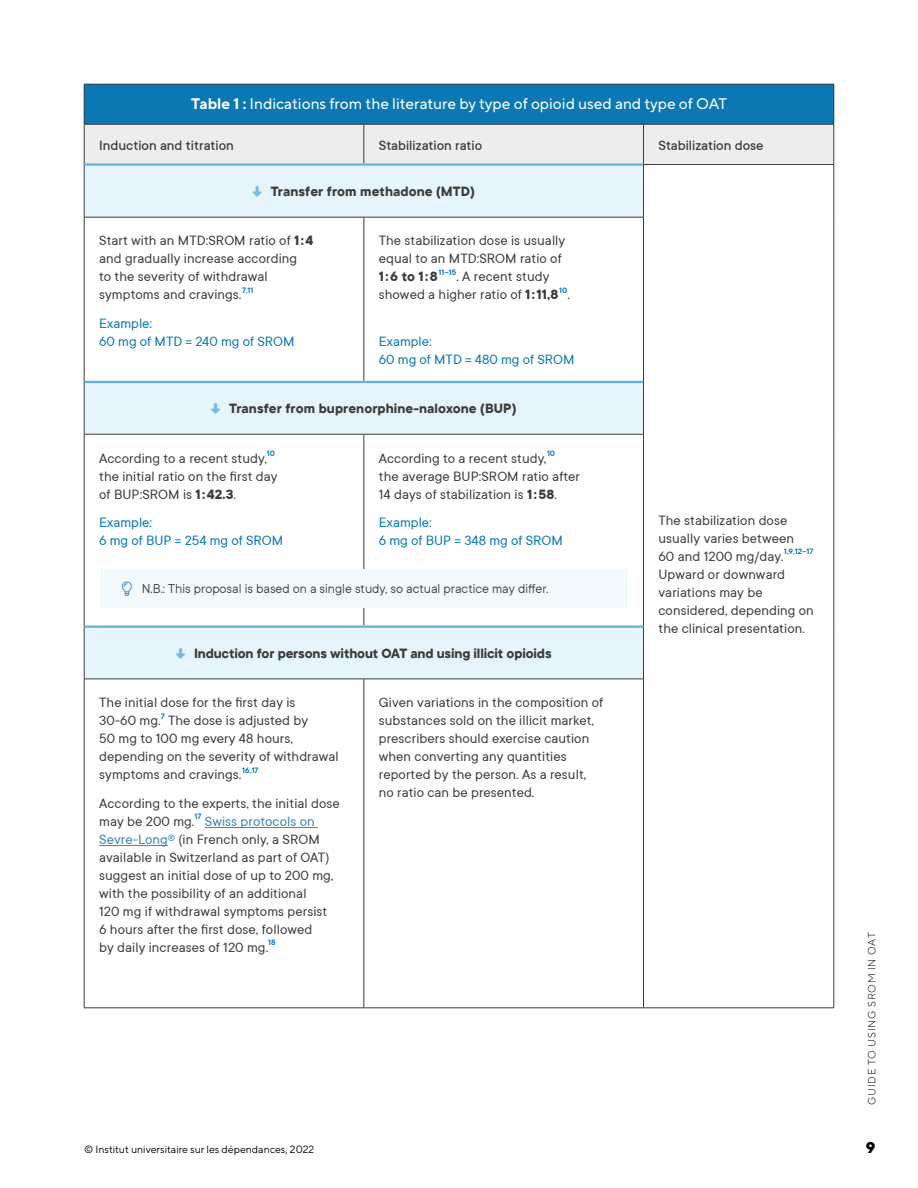
<style>
.page{position:relative;width:918px;height:1188px;background:#fff}
.page>*{position:absolute;margin:0;border:0;box-sizing:border-box;transform-origin:0 0}
.t1{font:15.3px "TT Norms Pro";color:#fff}
.t2{font:800 15.3px "TT Norms Pro";color:#000}
.t3{font:15px/18px "TT Commons";letter-spacing:.005em;color:#3c3c3b}
.t4{font:700 15px "TT Commons";letter-spacing:.005em;color:#3c3c3b}
.t5{font:15px/18px "TT Commons";color:#0b78b3}
.t6{font:500 15px "TT Commons";color:#3c3c3b}
.t7{font:14.25px "TT Commons";color:#3c3c3b}
.t8{font:10.5px "TT Norms Pro";color:#000}
.t9{font:300 10.5px "TT Norms Pro";letter-spacing:.07em;color:#000}
.s1{font-weight:700}
.s2{color:#3b83ba}
</style>
<div class="page">
<div style="left:84px;top:84px;width:750px;height:40px;background:#0b78b3"></div>
<div style="left:85px;top:125px;width:749px;height:39px;background:#ededed"></div>
<svg style="left:85px;top:166px;width:558px;height:513px"></svg>
<hr style="left:834px;top:165px;width:1px;height:52px;background:#3c3c3b">
<hr style="left:834px;top:217px;width:1px;height:165px;background:#3c3c3b">
<hr style="left:834px;top:382px;width:1px;height:52px;background:#3c3c3b">
<hr style="left:834px;top:434px;width:1px;height:193px;background:#3c3c3b">
<hr style="left:834px;top:627px;width:1px;height:52px;background:#3c3c3b">
<hr style="left:834px;top:679px;width:1px;height:329px;background:#3c3c3b">
<hr style="left:644px;top:1008px;width:190px;height:1px;background:#3c3c3b">
<hr style="left:84px;top:217px;width:1px;height:165px;background:#3c3c3b">
<hr style="left:364px;top:217px;width:1px;height:164px;background:#3c3c3b">
<hr style="left:643px;top:217px;width:1px;height:165px;background:#3c3c3b">
<hr style="left:84px;top:434px;width:1px;height:193px;background:#3c3c3b">
<hr style="left:364px;top:434px;width:1px;height:192px;background:#3c3c3b">
<hr style="left:643px;top:434px;width:1px;height:193px;background:#3c3c3b">
<hr style="left:84px;top:679px;width:1px;height:329px;background:#3c3c3b">
<hr style="left:364px;top:679px;width:1px;height:329px;background:#3c3c3b">
<hr style="left:643px;top:679px;width:1px;height:329px;background:#3c3c3b">
<hr style="left:84px;top:1008px;width:280px;height:1px;background:#3c3c3b">
<hr style="left:364px;top:1008px;width:279px;height:1px;background:#3c3c3b">
<hr style="left:84px;top:84px;width:280px;height:1px;background:#3c3c3b">
<hr style="left:84px;top:84px;width:1px;height:40px;background:#3c3c3b">
<hr style="left:364px;top:84px;width:279px;height:1px;background:#3c3c3b">
<hr style="left:644px;top:84px;width:190px;height:1px;background:#3c3c3b">
<hr style="left:834px;top:84px;width:1px;height:40px;background:#3c3c3b">
<hr style="left:84px;top:124px;width:280px;height:1px;background:#3c3c3b">
<hr style="left:84px;top:124px;width:1px;height:41px;background:#3c3c3b">
<hr style="left:364px;top:124px;width:279px;height:1px;background:#3c3c3b">
<hr style="left:364px;top:124px;width:1px;height:39px;background:#3c3c3b">
<hr style="left:644px;top:124px;width:190px;height:1px;background:#3c3c3b">
<hr style="left:643px;top:124px;width:1px;height:40px;background:#3c3c3b">
<hr style="left:834px;top:124px;width:1px;height:40px;background:#3c3c3b">
<hr style="left:643px;top:164px;width:191px;height:1px;background:#3c3c3b">
<hr style="left:84px;top:165px;width:1px;height:52px;background:#3c3c3b">
<hr style="left:643px;top:165px;width:1px;height:52px;background:#3c3c3b">
<hr style="left:84px;top:217px;width:280px;height:1px;background:#3c3c3b">
<hr style="left:364px;top:217px;width:280px;height:1px;background:#3c3c3b">
<hr style="left:84px;top:382px;width:1px;height:52px;background:#3c3c3b">
<hr style="left:643px;top:382px;width:1px;height:52px;background:#3c3c3b">
<hr style="left:84px;top:434px;width:280px;height:1px;background:#3c3c3b">
<hr style="left:364px;top:434px;width:280px;height:1px;background:#3c3c3b">
<hr style="left:84px;top:627px;width:1px;height:52px;background:#3c3c3b">
<hr style="left:643px;top:627px;width:1px;height:52px;background:#3c3c3b">
<hr style="left:84px;top:679px;width:280px;height:1px;background:#3c3c3b">
<hr style="left:364px;top:679px;width:280px;height:1px;background:#3c3c3b">
<hr style="left:84px;top:163px;width:280px;height:3px;background:#5fb3dc">
<hr style="left:364px;top:163px;width:279px;height:3px;background:#5fb3dc">
<hr style="left:84px;top:381px;width:280px;height:2px;background:#5fb3dc">
<hr style="left:364px;top:381px;width:279px;height:2px;background:#5fb3dc">
<hr style="left:84px;top:626px;width:280px;height:2px;background:#5fb3dc">
<hr style="left:364px;top:626px;width:279px;height:2px;background:#5fb3dc">
<hr style="left:205px;top:827px;width:113px;height:1px;background:#3b83ba">
<hr style="left:99px;top:845px;width:69px;height:1px;background:#3b83ba">
<div style="left:100px;top:569px;width:528px;height:38px;background:#f3fafd"></div>
<svg style="left:253px;top:186px;width:9px;height:11px"></svg>
<svg style="left:211px;top:403px;width:9px;height:11px"></svg>
<svg style="left:176px;top:648px;width:9px;height:11px"></svg>
<p class="t1" style="left:191px;top:93px;width:537px"><span class="s1">Table 1 :</span> Indications from the literature by type of opioid used and type of OAT</p>
<p class="t6" style="left:99px;top:135px;width:136px">Induction and titration</p>
<p class="t6" style="left:379px;top:135px;width:105px">Stabilization ratio</p>
<p class="t6" style="left:659px;top:135px;width:107px">Stabilization dose</p>
<p class="t4" style="left:271px;top:182px;width:206px">Transfer from methadone (MTD)</p>
<p class="t3" style="left:379px;top:231px;width:193px">The stabilization dose is usually equal to an MTD:SROM ratio of<br><span class="s1">1 : 6 to 1 : 8</span> <sup>11–15</sup>. A recent study showed a higher ratio of <span class="s1">1 : 11,8</span> <sup>10</sup>.</p>
<p class="t5" style="left:379px;top:332px;width:197px">Example:<br>60 mg of MTD = 480 mg of SROM</p>
<p class="t4" style="left:229px;top:399px;width:289px">Transfer from buprenorphine-naloxone (BUP)</p>
<p class="t3" style="left:99px;top:448px;width:180px">According to a recent study,<sup>10 </sup>the initial ratio on the first day of BUP:SROM is <span class="s1">1 : 42.3</span>.</p>
<p class="t5" style="left:99px;top:513px;width:186px">Example:<br>6 mg of BUP = 254 mg of SROM</p>
<p class="t3" style="left:99px;top:231px;width:216px">Start with an MTD:SROM ratio of <span class="s1">1 : 4 </span>and gradually increase according<br>to the severity of withdrawal symptoms and cravings.<sup>7,11</sup></p>
<p class="t5" style="left:99px;top:314px;width:197px">Example:<br>60 mg of MTD = 240 mg of SROM</p>
<p class="t3" style="left:379px;top:448px;width:203px">According to a recent study,<sup>10<br></sup>the average BUP:SROM ratio after<br>14 days of stabilization is <span class="s1">1 : 58</span>.</p>
<p class="t5" style="left:379px;top:513px;width:185px">Example:<br>6 mg of BUP = 348 mg of SROM</p>
<p class="t7" style="left:142px;top:579px;width:408px">N.B.: This proposal is based on a single study, so actual practice may differ.</p>
<p class="t4" style="left:194px;top:643px;width:359px">Induction for persons without OAT and using illicit opioids</p>
<p class="t3" style="left:99px;top:693px;width:241px">The initial dose for the first day is<br>30-60 mg.<sup>7</sup> The dose is adjusted by<br>50 mg to 100 mg every 48 hours, depending on the severity of withdrawal symptoms and cravings.<sup>16,17</sup></p>
<p class="t3" style="left:99px;top:794px;width:242px">According to the experts, the initial dose may be 200 mg.<sup>17</sup> <span class="s2">Swiss protocols on Sevre-Long</span><sup>®</sup> (in French only, a SROM available in Switzerland as part of OAT) suggest an initial dose of up to 200 mg, with the possibility of an additional<br>120 mg if withdrawal symptoms persist<br>6 hours after the first dose, followed<br>by daily increases of 120 mg.<sup>18</sup></p>
<p class="t3" style="left:379px;top:693px;width:226px">Given variations in the composition of substances sold on the illicit market, prescribers should exercise caution when converting any quantities reported by the person. As a result, no ratio can be presented.</p>
<p class="t3" style="left:658px;top:511px;width:157px">The stabilization dose usually varies between<br>60 and 1200 mg/day.<sup>1,9,12–17<br></sup>Upward or downward variations may be considered, depending on the clinical presentation.</p>
<p class="t9" style="left:864px;top:1105px;width:174px;rotate:-90deg">GUIDE TO USING SROM IN OAT</p>
<p class="t8" style="left:84px;top:1142px;width:232px">© Institut universitaire sur les dépendances, 2022</p>
<p class="t2" style="left:866px;top:1136px;width:11px">9</p>
</div>
